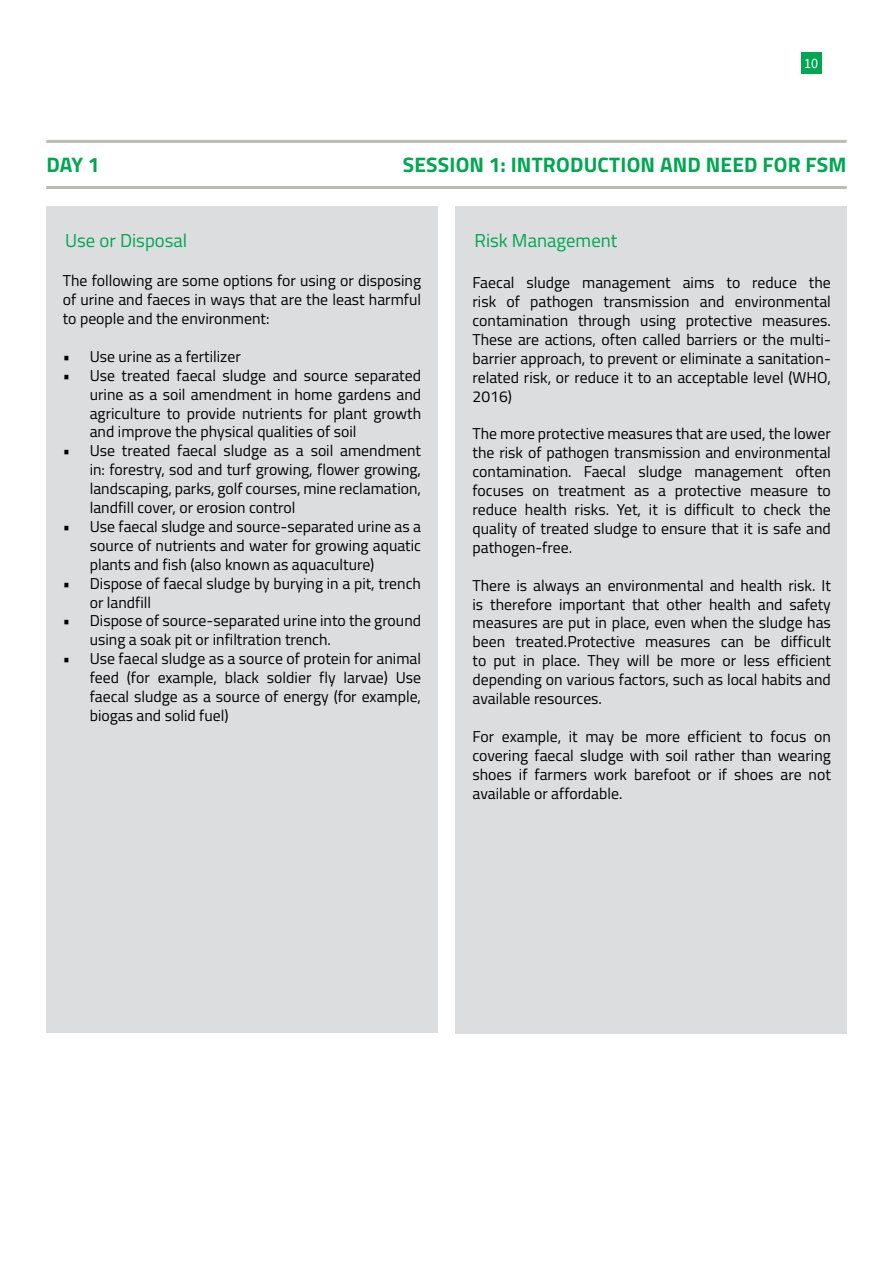
<style>
.page{position:relative;width:893px;height:1263px;background:#fff}
.page>*{position:absolute;margin:0;border:0;box-sizing:border-box;transform-origin:0 0}
.t1{font:700 21px "Titillium";letter-spacing:.01em;color:#00a651}
.t2{font:18.75px "Titillium";color:#00a651}
.t3{font:15.75px/18.9px "Titillium";color:#000;text-align:justify}
.t4{font:14.25px "Source Sans Pro";color:#fff}
</style>
<div class="page">
<div style="left:801px;top:52px;width:21px;height:21px;background:#00a651"></div>
<hr style="left:46px;top:140px;width:801px;height:3px;background:#bbbab4">
<hr style="left:46px;top:186px;width:801px;height:3px;background:#bbbab4">
<div style="left:46px;top:206px;width:391px;height:827px;background:#dcddde"></div>
<div style="left:455px;top:206px;width:392px;height:828px;background:#dcddde"></div>
<p class="t4" style="left:804px;top:55px;width:16px">10</p>
<h1 class="t1" style="left:46px;top:149px;width:55px">DAY 1</h1>
<h1 class="t1" style="left:403px;top:149px;width:445px">SESSION 1: INTRODUCTION AND NEED FOR FSM</h1>
<p class="t2" style="left:65px;top:227px;width:123px">Use or Disposal</p>
<p class="t2" style="left:474px;top:227px;width:144px">Risk Management</p>
<p class="t3" style="left:63px;top:270px;width:360px">The following are some options for using or disposing of urine and faeces in ways that are the least harmful to people and the environment:</p>
<p class="t3" style="left:63px;top:346px;width:180px">• Use urine as a fertilizer</p>
<p class="t3" style="left:90px;top:365px;width:333px;text-indent:-27px">• Use treated faecal sludge and source separated urine as a soil amendment in home gardens and agriculture to provide nutrients for plant growth and improve the physical qualities of soil</p>
<p class="t3" style="left:90px;top:441px;width:333px;text-indent:-27px">• Use treated faecal sludge as a soil amendment in: forestry, sod and turf growing, flower growing, landscaping, parks, golf courses, mine reclamation, landfill cover, or erosion control</p>
<p class="t3" style="left:90px;top:516px;width:333px;text-indent:-27px">• Use faecal sludge and source-separated urine as a source of nutrients and water for growing aquatic plants and fish (also known as aquaculture)</p>
<p class="t3" style="left:90px;top:573px;width:333px;text-indent:-27px">• Dispose of faecal sludge by burying in a pit, trench or landfill</p>
<p class="t3" style="left:90px;top:611px;width:333px;text-indent:-27px">• Dispose of source-separated urine into the ground using a soak pit or infiltration trench.</p>
<p class="t3" style="left:90px;top:648px;width:333px;text-indent:-27px">• Use faecal sludge as a source of protein for animal feed (for example, black soldier fly larvae) Use faecal sludge as a source of energy (for example, biogas and solid fuel)</p>
<p class="t3" style="left:472px;top:272px;width:360px">Faecal sludge management aims to reduce the risk of pathogen transmission and environmental contamination through using protective measures.<br>These are actions, often called barriers or the multi&shy;barrier approach, to prevent or eliminate a sanitation&shy;related risk, or reduce it to an acceptable level (WHO, 2016)</p>
<p class="t3" style="left:472px;top:424px;width:360px">The more protective measures that are used, the lower the risk of pathogen transmission and environmental contamination. Faecal sludge management often focuses on treatment as a protective measure to reduce health risks. Yet, it is difficult to check the quality of treated sludge to ensure that it is safe and pathogen-free.</p>
<p class="t3" style="left:472px;top:575px;width:360px">There is always an environmental and health risk. It is therefore important that other health and safety measures are put in place, even when the sludge has been treated.Protective measures can be difficult to put in place. They will be more or less efficient depending on various factors, such as local habits and available resources.</p>
<p class="t3" style="left:472px;top:726px;width:360px">For example, it may be more efficient to focus on covering faecal sludge with soil rather than wearing shoes if farmers work barefoot or if shoes are not available or affordable.</p>
</div>
